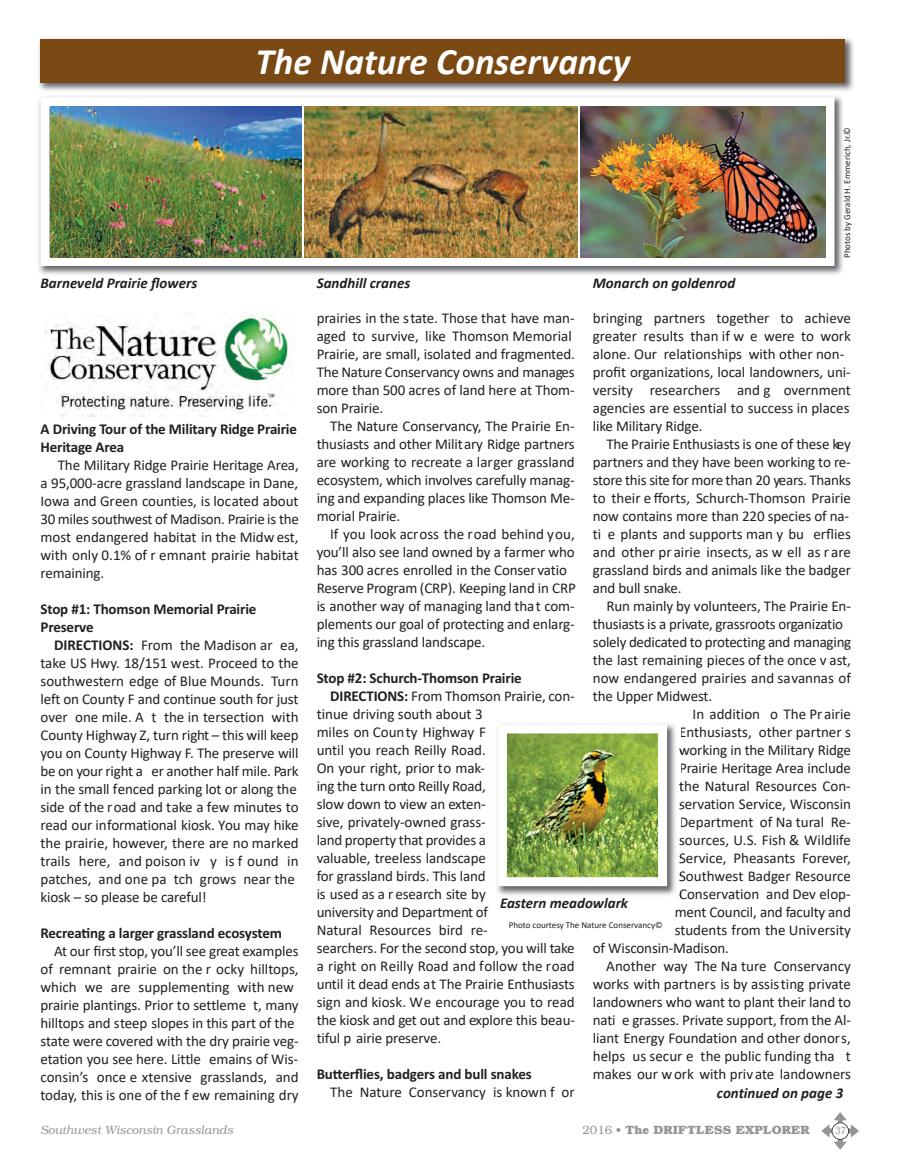
<style>
.page{position:relative;width:905px;height:1175px;background:#fff}
.page>*{position:absolute;margin:0;border:0;box-sizing:border-box;transform-origin:0 0}
.t1{font:italic 700 37.5px "Calibri";color:#fff}
.t2{font:15px/18px "Calibri";letter-spacing:-.01em;color:#231f20}
.t3{font:700 15px/18px "Calibri";letter-spacing:-.01em;color:#231f20}
.t4{font:italic 700 15px "Calibri";color:#231f20}
.t5{font:italic 300 12px "Bookman";color:#939598}
.t6{font:700 12px "Bookman";color:#939598}
.t7{font:300 10.5px "Bookman";color:#939598;scale:.8 1}
.t8{font:9px "Calibri";color:#231f20}
.s1{font-weight:700}
.s2{font-weight:300}
</style>
<div class="page">
<svg style="left:821px;top:1112px;width:38px;height:37px"></svg>
<div style="left:832px;top:1122px;width:16px;height:17px;background:#fff;border-radius:50%"></div>
<div style="left:831px;top:1122px;width:17px;height:17px;border:2px solid #231f20;border-radius:50%"></div>
<img style="left:38px;top:38px;width:816px;height:53px">
<div style="left:40px;top:39px;width:805px;height:44px;background:#7a4913"></div>
<img style="left:38px;top:97px;width:805px;height:178px">
<img style="left:497px;top:724px;width:183px;height:171px">
<img style="left:508px;top:734px;width:149px;height:142px">
<div style="left:498px;top:724px;width:169px;height:162px;border:9px solid #fff"></div>
<img style="left:50px;top:106px;width:251px;height:152px">
<img style="left:304px;top:106px;width:273px;height:152px">
<img style="left:580px;top:106px;width:245px;height:152px">
<img style="left:40px;top:320px;width:236px;height:96px">
<img style="left:223px;top:315px;width:72px;height:72px">
<h1 class="t1" style="left:255px;top:35px;width:376px">The Nature Conservancy</h1>
<p class="t4" style="left:40px;top:273px;width:158px">Barneveld Prairie flowers</p>
<p class="t4" style="left:317px;top:273px;width:95px">Sandhill cranes</p>
<p class="t4" style="left:593px;top:273px;width:144px">Monarch on goldenrod</p>
<p class="t8" style="left:841px;top:258px;width:132px;rotate:-90deg">Photos by Gerald H. Emmerich, Jr.©</p>
<p class="t3" style="left:40px;top:421px;width:258px">A Driving Tour of the Military Ridge Prairie<br>Heritage Area</p>
<p class="t2" style="left:40px;top:455px;width:260px;text-align:justify;text-indent:17px">The Military Ridge Prairie Heritage Area, a 95,000-acre grassland landscape in Dane, Iowa and Green counties, is located about 30 miles southwest of Madison. Prairie is the most endangered habitat in the Midw est, with only 0.1% of r emnant prairie habitat remaining.</p>
<p class="t3" style="left:40px;top:601px;width:217px">Stop #1: Thomson Memorial Prairie<br>Preserve</p>
<p class="t2" style="left:40px;top:635px;width:260px;text-indent:14px"><span class="s1">DIRECTIONS:</span> From the Madison ar ea, take US Hwy. 18/151 west. Proceed to the southwestern edge of Blue Mounds. Turn left on County F and continue south for just over one mile. A t the in tersection with County Highway Z, turn right – this will keep you on County Highway F. The preserve will be on your right a er another half mile. Park in the small fenced parking lot or along the side of the road and take a few minutes to read our informational kiosk. You may hike the prairie, however, there are no marked trails here, and poison iv y is f ound in patches, and one pa tch grows near the kiosk – so please be careful!</p>
<p class="t3" style="left:40px;top:925px;width:243px">Recreating a larger grassland ecosystem</p>
<p class="t2" style="left:40px;top:941px;width:260px;text-indent:14px">At our first stop, you’ll see great examples of remnant prairie on the r ocky hilltops, which we are supplementing with new prairie plantings. Prior to settleme t, many hilltops and steep slopes in this part of the state were covered with the dry prairie veg&shy;etation you see here. Little emains of Wis&shy;consin’s once e xtensive grasslands, and today, this is one of the f ew remaining dry</p>
<p class="t2" style="left:316px;top:309px;width:260px">prairies in the state. Those that have man&shy;aged to survive, like Thomson Memorial Prairie, are small, isolated and fragmented.<br>The Nature Conservancy owns and manages more than 500 acres of land here at Thom&shy;son Prairie.</p>
<p class="t2" style="left:316px;top:417px;width:260px;text-align:justify;text-indent:14px">The Nature Conservancy, The Prairie En&shy;thusiasts and other Military Ridge partners are working to recreate a larger grassland ecosystem, which involves carefully manag&shy;ing and expanding places like Thomson Me&shy;morial Prairie.</p>
<p class="t2" style="left:316px;top:525px;width:261px;text-indent:14px">If you look across the road behind you, you’ll also see land owned by a farmer who has 300 acres enrolled in the Conservatio Reserve Program (CRP). Keeping land in CRP is another way of managing land that com&shy;plements our goal of protecting and enlarg&shy;ing this grassland landscape.</p>
<p class="t3" style="left:316px;top:670px;width:207px">Stop #2: Schurch-Thomson Prairie</p>
<p class="t2" style="left:330px;top:687px;width:246px"><span class="s1">DIRECTIONS:</span> From Thomson Prairie, con-</p>
<p class="t2" style="left:316px;top:705px;width:167px">tinue driving south about 3</p>
<p class="t2" style="left:316px;top:723px;width:171px">miles on County Highway F</p>
<p class="t2" style="left:316px;top:741px;width:171px">until you reach Reilly Road.</p>
<p class="t2" style="left:316px;top:759px;width:170px">On your right, prior to mak-</p>
<p class="t2" style="left:316px;top:777px;width:171px">ing the turn onto Reilly Road,</p>
<p class="t2" style="left:316px;top:795px;width:171px">slow down to view an exten-</p>
<p class="t2" style="left:316px;top:813px;width:171px">sive, privately-owned grass-</p>
<p class="t2" style="left:316px;top:831px;width:171px">land property that provides a</p>
<p class="t2" style="left:316px;top:849px;width:171px">valuable, treeless landscape</p>
<p class="t2" style="left:316px;top:867px;width:170px">for grassland birds. This land</p>
<p class="t2" style="left:316px;top:885px;width:171px">is used as a r esearch site by</p>
<p class="t2" style="left:316px;top:903px;width:173px">university and Department of</p>
<p class="t2" style="left:316px;top:921px;width:173px">Natural Resources bird re-</p>
<p class="t2" style="left:316px;top:939px;width:259px">searchers. For the second stop, you will take</p>
<p class="t2" style="left:316px;top:957px;width:260px">a right on Reilly Road and follow the road</p>
<p class="t2" style="left:316px;top:975px;width:259px">until it dead ends at The Prairie Enthusiasts</p>
<p class="t2" style="left:316px;top:993px;width:260px">sign and kiosk. We encourage you to read</p>
<p class="t2" style="left:316px;top:1011px;width:260px">the kiosk and get out and explore this beau-</p>
<p class="t2" style="left:316px;top:1029px;width:126px">tiful p airie preserve.</p>
<p class="t3" style="left:316px;top:1066px;width:216px">Butterflies, badgers and bull snakes</p>
<p class="t2" style="left:330px;top:1083px;width:246px">The Nature Conservancy is known f or</p>
<p class="t2" style="left:592px;top:309px;width:260px">bringing partners together to achieve greater results than if w e were to work alone. Our relationships with other non&shy;profit organizations, local landowners, uni&shy;versity researchers and g overnment agencies are essential to success in places like Military Ridge.</p>
<p class="t2" style="left:592px;top:435px;width:260px;text-indent:14px">The Prairie Enthusiasts is one of these key partners and they have been working to re&shy;store this site for more than 20 years. Thanks to their e fforts, Schurch-Thomson Prairie now contains more than 220 species of na&shy;ti e plants and supports man y bu erflies and other pr airie insects, as w ell as r are grassland birds and animals like the badger and bull snake.</p>
<p class="t2" style="left:606px;top:597px;width:246px">Run mainly by volunteers, The Prairie En-</p>
<p class="t2" style="left:592px;top:615px;width:252px">thusiasts is a private, grassroots organizatio</p>
<p class="t2" style="left:592px;top:633px;width:260px">solely dedicated to protecting and managing</p>
<p class="t2" style="left:592px;top:651px;width:260px">the last remaining pieces of the once v ast,</p>
<p class="t2" style="left:592px;top:669px;width:260px">now endangered prairies and savannas of</p>
<p class="t2" style="left:592px;top:687px;width:121px">the Upper Midwest.</p>
<p class="t2" style="left:692px;top:705px;width:160px">In addition o The Prairie</p>
<p class="t2" style="left:679px;top:723px;width:173px">Enthusiasts, other partner s</p>
<p class="t2" style="left:679px;top:741px;width:173px">working in the Military Ridge</p>
<p class="t2" style="left:679px;top:759px;width:173px">Prairie Heritage Area include</p>
<p class="t2" style="left:679px;top:777px;width:173px">the Natural Resources Con-</p>
<p class="t2" style="left:679px;top:795px;width:173px">servation Service, Wisconsin</p>
<p class="t2" style="left:679px;top:813px;width:173px">Department of Na tural Re-</p>
<p class="t2" style="left:679px;top:831px;width:173px">sources, U.S. Fish &amp; Wildlife</p>
<p class="t2" style="left:679px;top:849px;width:173px">Service, Pheasants Forever,</p>
<p class="t2" style="left:679px;top:867px;width:173px">Southwest Badger Resource</p>
<p class="t2" style="left:679px;top:885px;width:173px">Conservation and Dev elop-</p>
<p class="t2" style="left:674px;top:903px;width:178px">ment Council, and faculty and</p>
<p class="t2" style="left:674px;top:921px;width:178px">students from the University</p>
<p class="t2" style="left:592px;top:939px;width:138px">of Wisconsin-Madison.</p>
<p class="t2" style="left:606px;top:957px;width:246px">Another way The Na ture Conservancy</p>
<p class="t2" style="left:592px;top:975px;width:260px">works with partners is by assisting private</p>
<p class="t2" style="left:592px;top:993px;width:260px">landowners who want to plant their land to</p>
<p class="t2" style="left:592px;top:1011px;width:260px">nati e grasses. Private support, from the Al-</p>
<p class="t2" style="left:592px;top:1029px;width:259px">liant Energy Foundation and other donors,</p>
<p class="t2" style="left:592px;top:1047px;width:260px">helps us secur e the public funding tha t</p>
<p class="t2" style="left:592px;top:1065px;width:260px">makes our w ork with priv ate landowners</p>
<p class="t4" style="left:717px;top:1082px;width:128px">continued on page 3</p>
<p class="t4" style="left:500px;top:892px;width:130px">Eastern meadowlark</p>
<p class="t8" style="left:508px;top:919px;width:155px">Photo courtesy The Nature Conservancy©</p>
<p class="t5" style="left:40px;top:1125px;width:194px">Southwest Wisconsin Grasslands</p>
<p class="t6" style="left:582px;top:1125px;width:229px"><span class="s2">2016 •</span> The DRIFTLESS EXPLORER</p>
<p class="t7" style="left:835px;top:1126px;width:15px">37</p>
</div>
